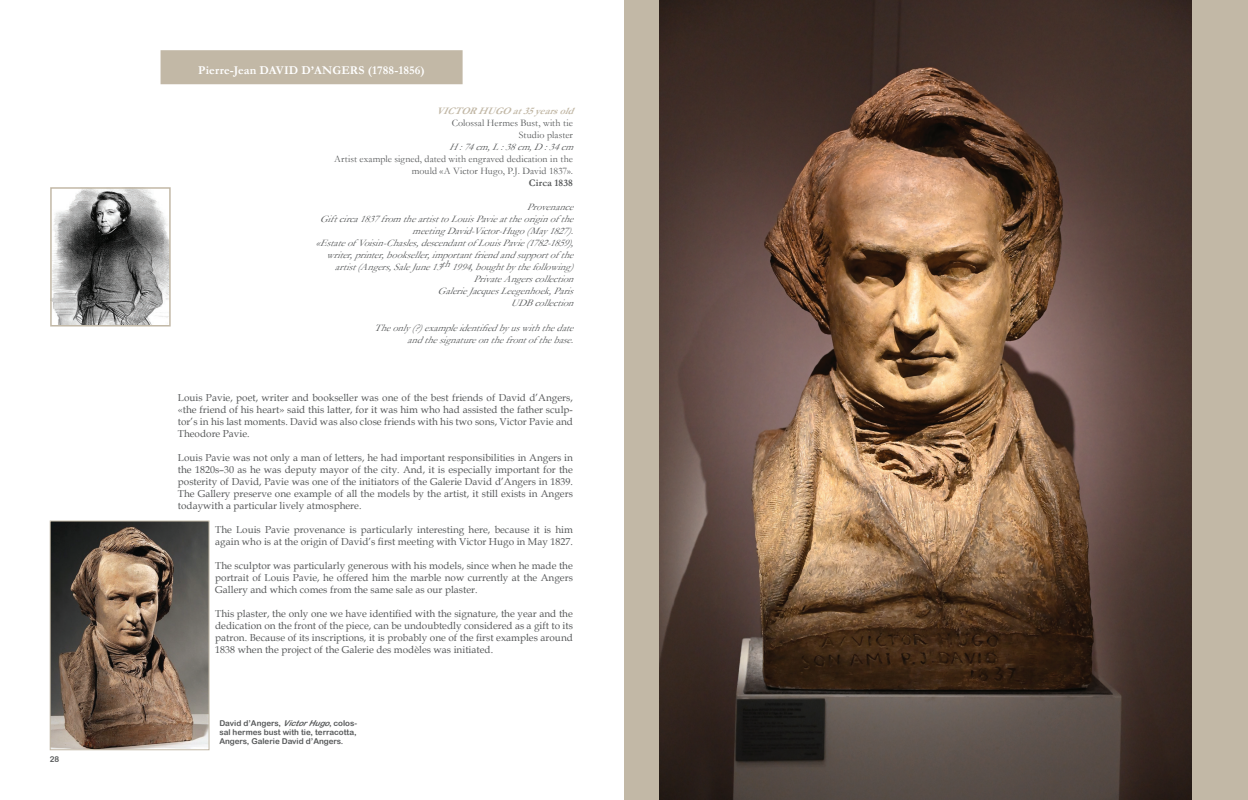
<style>
.page{position:relative;width:1248px;height:800px;background:#fff}
.page>*{position:absolute;margin:0;border:0;box-sizing:border-box;transform-origin:0 0}
.t1{font:700 12px "Garamond";letter-spacing:.01em;color:#fff}
.t2{font:10px/12px "Book Antiqua";color:#57595a;text-align:justify}
.t3{font:italic 10px/12px "Garamond";color:#57595a;text-align:right}
.t4{font:10px/12px "Garamond";letter-spacing:.005em;color:#57595a;text-align:right}
.t5{font:italic 700 10px "Garamond";color:#c2b8a6}
.t6{font:700 10px "Garamond";letter-spacing:.01em;color:#57595a}
.t7{font:8px/9px "Arial Rounded MT Bold";color:#57595a;text-align:justify}
.s1{font-style:italic}
</style>
<div class="page">
<div style="left:624px;top:0;width:623px;height:799px;background:#c2b8a6"></div>
<div style="left:161px;top:51px;width:301px;height:32px;background:#c2b8a6"></div>
<div style="left:160px;top:50px;width:302px;height:34px;border:2px solid #c2b8a6"></div>
<img style="left:53px;top:190px;width:115px;height:133px">
<div style="left:50px;top:187px;width:121px;height:139px;border:2px solid #c2b8a6"></div>
<img style="left:659px;top:0;width:532px;height:799px">
<img style="left:52px;top:522px;width:155px;height:226px">
<div style="left:50px;top:520px;width:159px;height:230px;border:1px solid #c2b8a6"></div>
<p class="t7" style="left:50px;top:754px;width:11px">28</p>
<p class="t1" style="left:198px;top:62px;width:228px">Pierre-Jean DAVID D’ANGERS (1788-1856)</p>
<p class="t5" style="left:436px;top:104px;width:145px">VICTORHUGOat35yearsold</p>
<p class="t4" style="left:451px;top:117px;width:123px">Colossal Hermes Bust, with tie<br>Studio plaster</p>
<p class="t3" style="left:449px;top:141px;width:131px">H:74cm,L:38cm,D:34cm</p>
<p class="t4" style="left:334px;top:153px;width:240px">Artist example signed, dated with engraved dedication in the mould «A Victor Hugo, P.J. David 1837».</p>
<p class="t6" style="left:529px;top:176px;width:45px">Circa 1838</p>
<p class="t3" style="left:316px;top:201px;width:265px">Provenance Giftcirca1837fromtheartisttoLouisPavieattheoriginofthe meetingDavid-Victor-Hugo(May1827). «EstateofVoisin-Chasles,descendantofLouisPavie(1782-1859), writer,printer,bookseller,importantfriendandsupportofthe artist(Angers,SaleJune13th1994,boughtbythefollowing)<br>PrivateAngerscollection<br>GalerieJacquesLeegenhoek,Paris<br>UDBcollection</p>
<p class="t3" style="left:374px;top:321px;width:206px">Theonly(?)exampleidentifiedbyuswiththedate andthesignatureonthefrontofthebase.</p>
<p class="t2" style="left:178px;top:391px;width:396px">Louis Pavie, poet, writer and bookseller was one of the best friends of David d’Angers, «the friend of his heart» said this latter, for it was him who had assisted the father sculp&shy;tor’s in his last moments. David was also close friends with his two sons, Victor Pavie and Theodore Pavie.</p>
<p class="t2" style="left:178px;top:451px;width:396px">Louis Pavie was not only a man of letters, he had important responsibilities in Angers in the 1820s–30 as he was deputy mayor of the city. And, it is especially important for the posterity of David, Pavie was one of the initiators of the Galerie David d’Angers in 1839.<br>The Gallery preserve one example of all the models by the artist, it still exists in Angers todaywith a particular lively atmosphere.</p>
<p class="t2" style="left:215px;top:523px;width:359px">The Louis Pavie provenance is particularly interesting here, because it is him again who is at the origin of David’s first meeting with Victor Hugo in May 1827.</p>
<p class="t2" style="left:215px;top:559px;width:359px">The sculptor was particularly generous with his models, since when he made the portrait of Louis Pavie, he offered him the marble now currently at the Angers Gallery and which comes from the same sale as our plaster.</p>
<p class="t2" style="left:215px;top:607px;width:359px">This plaster, the only one we have identified with the signature, the year and the dedication on the front of the piece, can be undoubtedly considered as a gift to its patron. Because of its inscriptions, it is probably one of the first examples around 1838 when the project of the Galerie des modèles was initiated.</p>
<p class="t7" style="left:219px;top:718px;width:139px">David d’Angers, <span class="s1">VictorHugo</span>, colos&shy;sal hermes bust with tie, terracotta, Angers, Galerie David d’Angers.</p>
</div>
